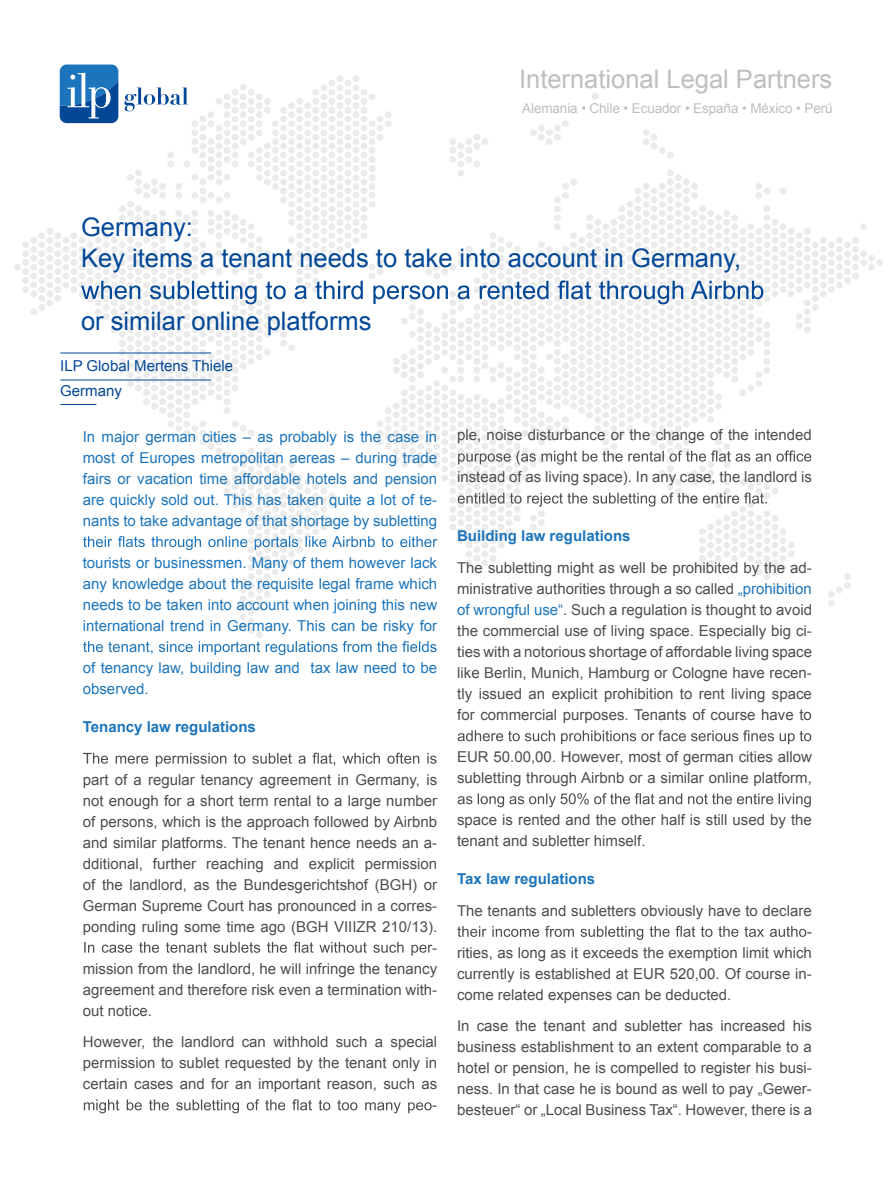
<style>
.page{position:relative;width:893px;height:1188px;background:#fff}
.page>*{position:absolute;margin:0;border:0;box-sizing:border-box;transform-origin:0 0}
.t1{font:25.5px/31.5px "Arial";color:#034797}
.t2{font:25.5px "Arial";color:#bcbec0}
.t3{font:15px/21px "Arial";color:#4d4d4f;text-align:justify}
.t4{font:15px/21px "Arial";color:#1c75bc;text-align:justify}
.t5{font:700 15px "Arial";color:#1c75bc}
.t6{font:15px/25.5px "Arial";color:#034797}
.t7{font:13.5px "Arial";letter-spacing:-.01em;color:#bcbec0}
.s1{color:#1c75bc}
</style>
<div class="page">
<svg style="left:14px;top:75px;width:869px;height:563px"></svg>
<svg style="left:124px;top:88px;width:64px;height:23px"></svg>
<svg style="left:60px;top:65px;width:58px;height:58px;background:#3579b8"></svg>
<svg style="left:81px;top:280px;width:682px;height:24px"></svg>
<hr style="left:60px;top:353px;width:151px;height:1px;background:#034797">
<hr style="left:60px;top:380px;width:151px;height:1px;background:#034797">
<hr style="left:60px;top:404px;width:36px;height:1px;background:#034797">
<svg style="left:83px;top:536px;width:354px;height:14px"></svg>
<svg style="left:83px;top:641px;width:354px;height:14px"></svg>
<svg style="left:83px;top:753px;width:354px;height:14px"></svg>
<svg style="left:84px;top:942px;width:348px;height:14px"></svg>
<svg style="left:84px;top:1099px;width:348px;height:14px"></svg>
<svg style="left:458px;top:451px;width:353px;height:14px"></svg>
<svg style="left:458px;top:493px;width:309px;height:14px"></svg>
<svg style="left:458px;top:730px;width:353px;height:14px"></svg>
<svg style="left:458px;top:793px;width:353px;height:14px"></svg>
<svg style="left:457px;top:926px;width:354px;height:14px"></svg>
<h1 class="t2" style="left:519px;top:62px;width:315px">International Legal Partners</h1>
<p class="t7" style="left:522px;top:99px;width:312px">Alemania • Chile • Ecuador • España • México • Perú</p>
<h1 class="t1" style="left:81px;top:212px;width:662px">Germany:<br>Key items a tenant needs to take into account in Germany,</h1>
<h1 class="t1" style="left:81px;top:306px;width:292px">or similar online platforms</h1>
<p class="t6" style="left:60px;top:353px;width:174px">ILP Global Mertens Thiele<br>Germany</p>
<p class="t4" style="left:83px;top:426px;width:356px">In major german cities – as probably is the case in most of Europes metropolitan aereas – during trade fairs or vacation time affordable hotels and pension are quickly sold out. This has taken quite a lot of te&shy;nants to take advantage of that shortage by subletting</p>
<p class="t4" style="left:83px;top:552px;width:356px">tourists or businessmen. Many of them however lack any knowledge about the requisite legal frame which needs to be taken into account when joining this new international trend in Germany. This can be risky for</p>
<p class="t4" style="left:83px;top:657px;width:356px">of tenancy law, building law and tax law need to be observed.</p>
<p class="t5" style="left:83px;top:717px;width:175px">Tenancy law regulations</p>
<p class="t3" style="left:83px;top:769px;width:356px">part of a regular tenancy agreement in Germany, is</p>
<p class="t3" style="left:83px;top:790px;width:356px">not enough for a short term rental to a large number</p>
<p class="t3" style="left:83px;top:811px;width:356px">of persons, which is the approach followed by Airbnb</p>
<p class="t3" style="left:83px;top:832px;width:356px">and similar platforms. The tenant hence needs an a-</p>
<p class="t3" style="left:83px;top:853px;width:356px">dditional, further reaching and explicit permission</p>
<p class="t3" style="left:83px;top:874px;width:356px">of the landlord, as the Bundesgerichtshof (BGH) or</p>
<p class="t3" style="left:83px;top:895px;width:356px">German Supreme Court has pronounced in a corres-</p>
<p class="t3" style="left:83px;top:916px;width:356px">ponding ruling some time ago (BGH VIIIZR 210/13).</p>
<p class="t3" style="left:432px;top:937px;width:6px">-</p>
<p class="t3" style="left:83px;top:958px;width:356px">mission from the landlord, he will infringe the tenancy</p>
<p class="t3" style="left:83px;top:979px;width:356px">agreement and therefore risk even a termination with-</p>
<p class="t3" style="left:83px;top:1000px;width:71px">out notice.</p>
<p class="t3" style="left:83px;top:1032px;width:356px;text-align:right">However, the landlord can withhold such a special permission to sublet requested by the tenant only in certain cases and for an important reason, such as -</p>
<p class="t3" style="left:457px;top:425px;width:356px">ple, noise disturbance or the change of the intended</p>
<p class="t3" style="left:457px;top:467px;width:356px">instead of as living space). In any case, the landlord is</p>
<p class="t5" style="left:457px;top:526px;width:175px">Building law regulations</p>
<p class="t3" style="left:457px;top:558px;width:356px">The subletting might as well be prohibited by the ad&shy;ministrative authorities through a so called <span class="s1">„prohibition of wrongful use“</span>. Such a regulation is thought to avoid the commercial use of living space. Especially big ci&shy;ties with a notorious shortage of affordable living space like Berlin, Munich, Hamburg or Cologne have recen&shy;tly issued an explicit prohibition to rent living space for commercial purposes. Tenants of course have to</p>
<p class="t3" style="left:457px;top:747px;width:356px">EUR 50.00,00. However, most of german cities allow subletting through Airbnb or a similar online platform,</p>
<p class="t3" style="left:457px;top:810px;width:356px">space is rented and the other half is still used by the tenant and subletter himself.</p>
<p class="t5" style="left:457px;top:869px;width:140px">Tax law regulations</p>
<p class="t3" style="left:457px;top:900px;width:356px">The tenants and subletters obviously have to declare</p>
<p class="t3" style="left:457px;top:942px;width:356px">rities, as long as it exceeds the exemption limit which currently is established at EUR 520,00. Of course in&shy;come related expenses can be deducted.</p>
<p class="t3" style="left:457px;top:1016px;width:356px">In case the tenant and subletter has increased his business establishment to an extent comparable to a hotel or pension, he is compelled to register his busi&shy;ness. In that case he is bound as well to pay „Gewer&shy;besteuer“ or „Local Business Tax“. However, there is a</p>
</div>
